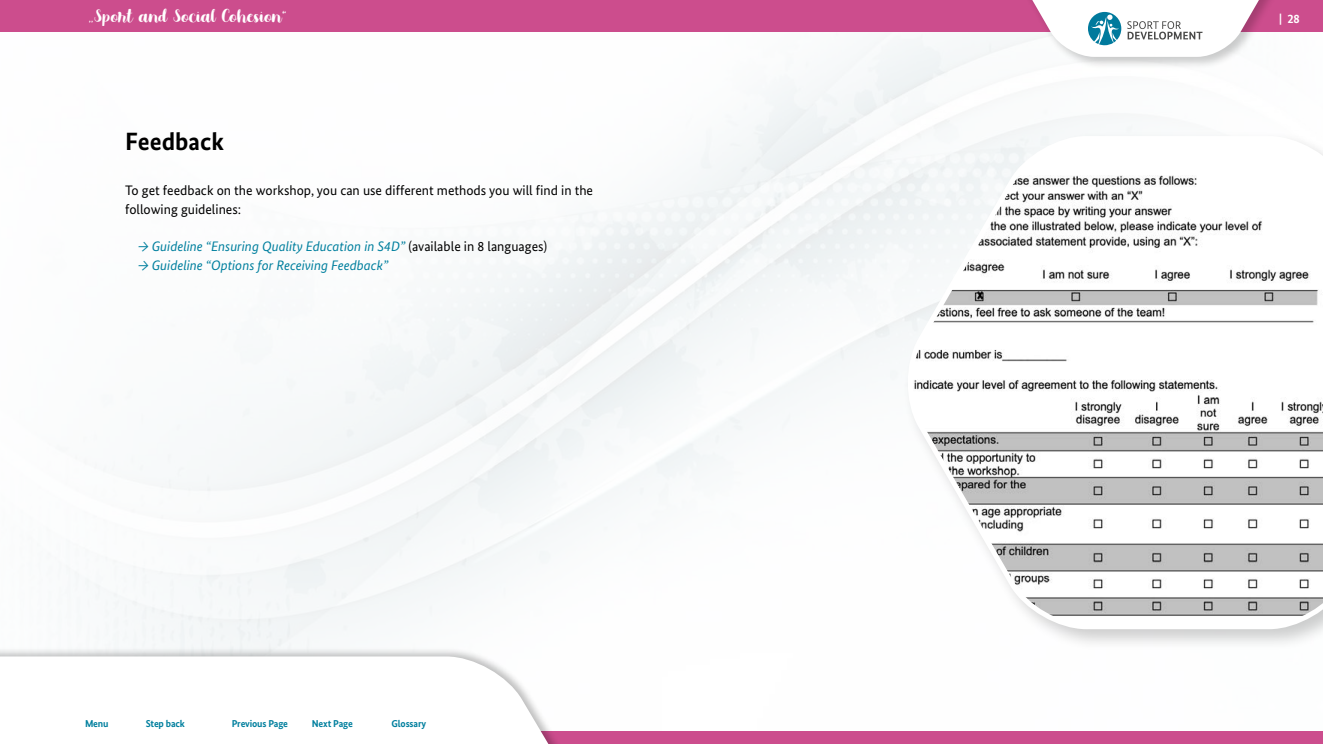
<style>
.page{position:relative;width:1323px;height:744px;background:#fff}
.page>*{position:absolute;margin:0;border:0;box-sizing:border-box;transform-origin:0 0}
.t1{font:700 25px "Bundes Sans";color:#000}
.t2{font:22.5px "Moonbright Demo";color:#fff}
.t3{font:italic 13.75px "Bundes Sans";color:#007f9e}
.t4{font:13.75px/18.8px "Bundes Sans";color:#000}
.t5{font:700 12.5px "Bundes Sans";color:#fff}
.t6{font:700 10px "Bundes Sans";letter-spacing:-.015em;color:#007f9e}
.s1{font-style:normal;color:#000}
</style>
<div class="page">
<div style="left:0;top:0;width:1322px;height:32px;background:#cc4d8d"></div>
<div style="left:0;top:731px;width:1322px;height:13px;background:#cc4d8d"></div>
<div style="left:990px;top:0;width:321px;height:70px;background:#000;opacity:.2"></div>
<svg style="left:987px;top:0;width:316px;height:59px"></svg>
<div style="left:0;top:648px;width:699px;height:96px;background:#000;opacity:.25"></div>
<svg style="left:0;top:656px;width:697px;height:88px"></svg>
<div style="left:902px;top:131px;width:420px;height:521px;background:#000;opacity:.2"></div>
<svg style="left:900px;top:133px;width:422px;height:499px"></svg>
<h2 class="t2" style="left:88px;top:5px;width:200px">„Sport and Social Cohesion“</h2>
<h1 class="t1" style="left:125px;top:126px;width:100px">Feedback</h1>
<p class="t4" style="left:125px;top:181px;width:469px">To get feedback on the workshop, you can use different methods you will find in the following guidelines:</p>
<p class="t3" style="left:137px;top:238px;width:411px">→ Guideline “Ensuring Quality Education in S4D” <span class="s1">(available in 8 languages)</span></p>
<p class="t3" style="left:137px;top:257px;width:252px">→ Guideline “Options for Receiving Feedback”</p>
<p class="t6" style="left:85px;top:717px;width:25px">Menu</p>
<p class="t6" style="left:146px;top:717px;width:41px">Step back</p>
<p class="t6" style="left:232px;top:717px;width:58px">Previous Page</p>
<p class="t6" style="left:312px;top:717px;width:42px">Next Page</p>
<p class="t6" style="left:391px;top:717px;width:36px">Glossary</p>
<p class="t5" style="left:1279px;top:11px;width:22px">| 28</p>
</div>
